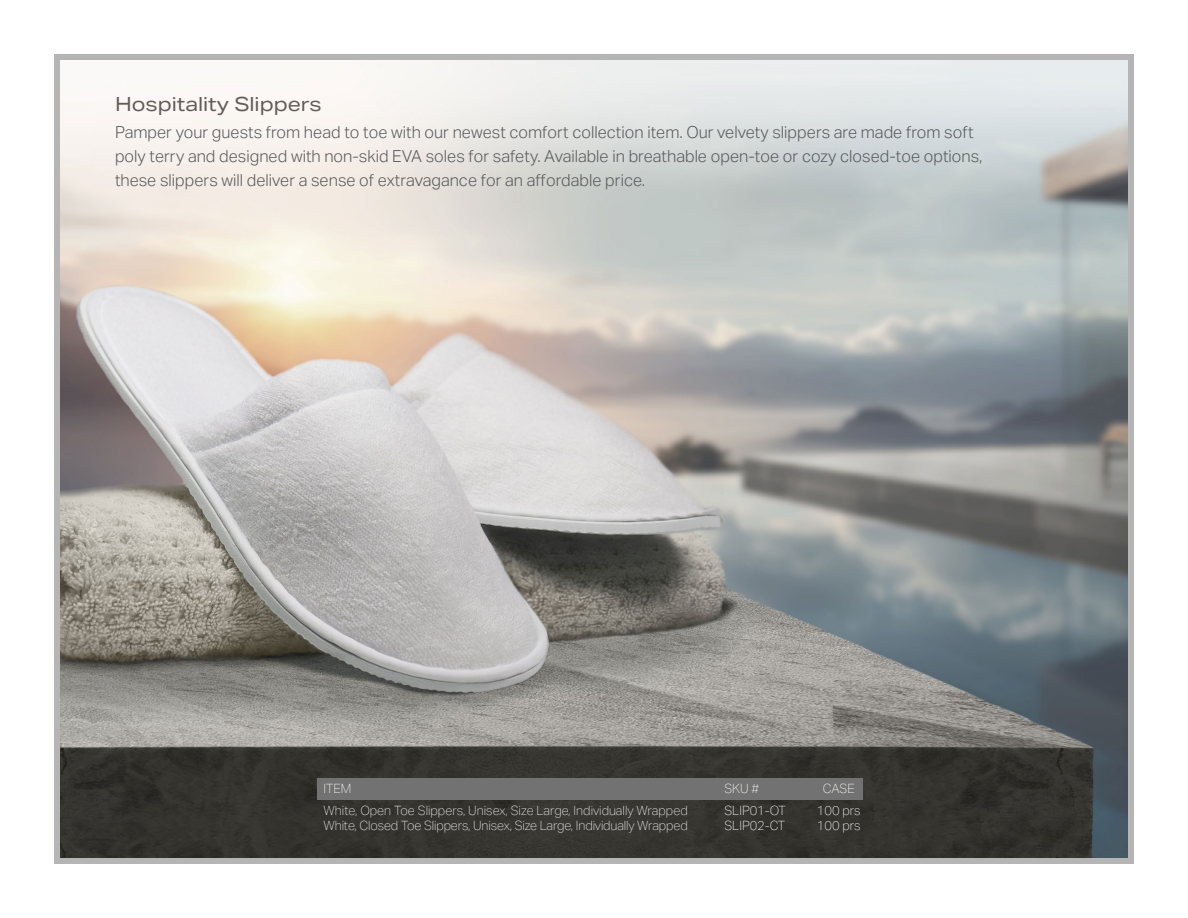
<style>
.page{position:relative;width:1188px;height:918px;background:#fff}
.page>*{position:absolute;margin:0;border:0;box-sizing:border-box;transform-origin:0 0}
.t1{font:19.5px "Aktiv Grotesk Ex";color:#625c57}
.t2{font:300 16.5px/24px "Aktiv Grotesk";color:#57585a}
.t3{font:100 12.75px "Aktiv Grotesk";letter-spacing:-.005em;color:#f0f1f2}
.t4{font:100 12.75px "Aktiv Grotesk";color:#fefefc}
.t5{font:100 12.75px "Aktiv Grotesk";color:#fefdfc}
</style>
<div class="page">
<img style="left:61px;top:61px;width:1066px;height:796px">
<div style="left:54px;top:54px;width:1080px;height:810px;border:6px solid #b6b5b6"></div>
<div style="left:317px;top:778px;width:546px;height:21px;background:#717271"></div>
<p class="t1" style="left:115px;top:93px;width:208px">Hospitality Slippers</p>
<p class="t2" style="left:115px;top:121px;width:869px">Pamper your guests from head to toe with our newest comfort collection item. Our velvety slippers are made from soft poly terry and designed with non-skid EVA soles for safety. Available in breathable open-toe or cozy closed-toe options, these slippers will deliver a sense of extravagance for an affordable price.</p>
<p class="t5" style="left:324px;top:782px;width:29px">ITEM</p>
<p class="t3" style="left:324px;top:803px;width:366px">White, Open Toe Slippers, Unisex, Size Large, Individually Wrapped</p>
<p class="t3" style="left:324px;top:818px;width:366px">White, Closed Toe Slippers, Unisex, Size Large, Individually Wrapped</p>
<p class="t5" style="left:725px;top:782px;width:36px">SKU #</p>
<p class="t4" style="left:725px;top:803px;width:63px">SLIP01-OT</p>
<p class="t4" style="left:725px;top:818px;width:62px">SLIP02-CT</p>
<p class="t5" style="left:823px;top:782px;width:34px">CASE</p>
<p class="t4" style="left:817px;top:803px;width:45px">100 prs</p>
<p class="t4" style="left:817px;top:818px;width:45px">100 prs</p>
</div>
